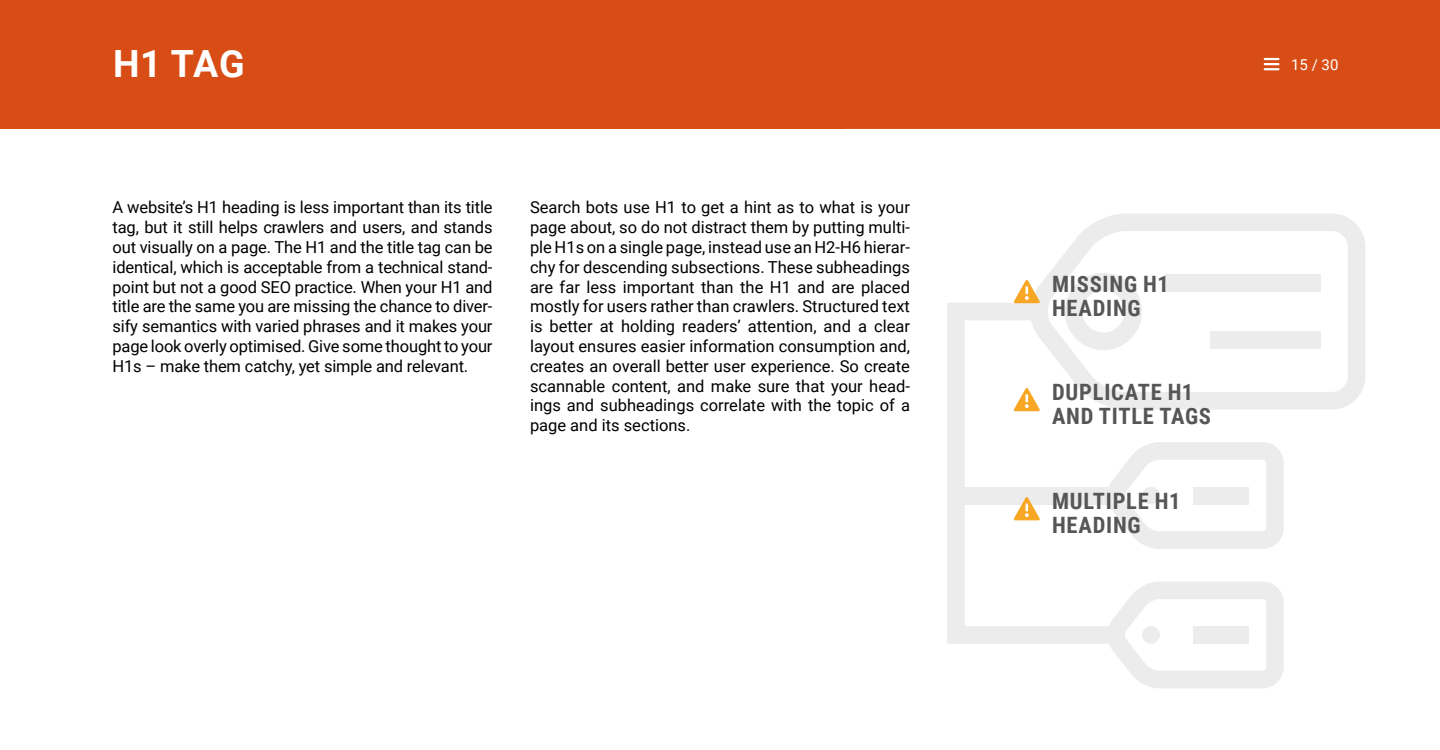
<style>
.page{position:relative;width:1440px;height:750px;background:#fff}
.page>*{position:absolute;margin:0;border:0;box-sizing:border-box;transform-origin:0 0}
.t1{font:700 37.5px "Roboto";color:#fff}
.t2{font:700 22.5px/24px "Roboto Condensed";letter-spacing:.035em;color:#575656}
.t3{font:16.5px/19.8px "Roboto";letter-spacing:-.01em;color:#000;text-align:justify}
.t4{font:15px "Roboto";color:#fff}
</style>
<div class="page">
<div style="left:0;top:0;width:1440px;height:128px;background:#d84d15"></div>
<svg style="left:1264px;top:58px;width:16px;height:12px"></svg>
<svg style="left:1040px;top:213px;width:325px;height:197px"></svg>
<svg style="left:1065px;top:273px;width:77px;height:77px"></svg>
<div style="left:1166px;top:274px;width:155px;height:18px;background:#ececec"></div>
<div style="left:1211px;top:331px;width:110px;height:18px;background:#ececec"></div>
<svg style="left:1118px;top:442px;width:166px;height:107px"></svg>
<svg style="left:1109px;top:582px;width:175px;height:106px"></svg>
<svg style="left:947px;top:303px;width:171px;height:341px"></svg>
<svg style="left:1013px;top:388px;width:27px;height:23px"></svg>
<svg style="left:1013px;top:280px;width:27px;height:23px"></svg>
<svg style="left:1013px;top:497px;width:27px;height:23px"></svg>
<h1 class="t1" style="left:113px;top:48px;width:133px">H1 TAG</h1>
<p class="t4" style="left:1291px;top:57px;width:49px">15 / 30</p>
<p class="t3" style="left:112px;top:199px;width:382px">A website’s H1 heading is less important than its title tag, but it still helps crawlers and users, and stands out visually on a page. The H1 and the title tag can be identical, which is acceptable from a technical stand&shy;point but not a good SEO practice. When your H1 and title are the same you are missing the chance to diver&shy;sify semantics with varied phrases and it makes your page look overly optimised. Give some thought to your H1s – make them catchy, yet simple and relevant.</p>
<p class="t3" style="left:530px;top:199px;width:382px">Search bots use H1 to get a hint as to what is your page about, so do not distract them by putting multi&shy;ple H1s on a single page, instead use an H2-H6 hierar&shy;chy for descending subsections. These subheadings are far less important than the H1 and are placed mostly for users rather than crawlers. Structured text is better at holding readers’ attention, and a clear layout ensures easier information consumption and, creates an overall better user experience. So create scannable content, and make sure that your head&shy;ings and subheadings correlate with the topic of a page and its sections.</p>
<h2 class="t2" style="left:1052px;top:272px;width:118px">MISSING H1<br>HEADING</h2>
<h2 class="t2" style="left:1052px;top:380px;width:161px">DUPLICATE H1<br>AND TITLE TAGS</h2>
<h2 class="t2" style="left:1052px;top:489px;width:130px">MULTIPLE H1<br>HEADING</h2>
</div>
